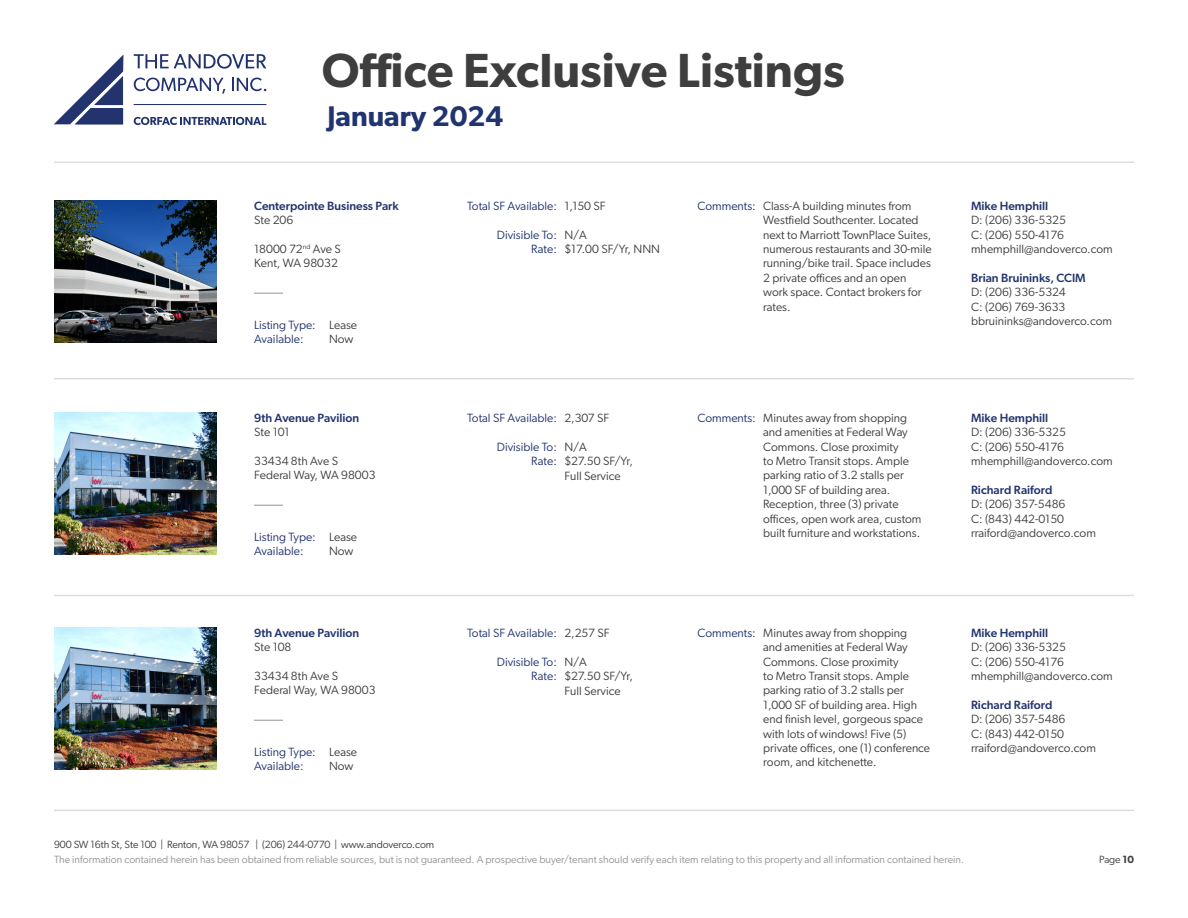
<style>
.page{position:relative;width:1188px;height:918px;background:#fff}
.page>*{position:absolute;margin:0;border:0;box-sizing:border-box;transform-origin:0 0}
.t1{font:600 48px "Gibson";color:#3e3e3f}
.t2{font:600 28.5px "Gibson";color:#22346e}
.t3{font:12px/14.4px "Gibson";color:#3e3e3f}
.t4{font:12px "Gibson";color:#22346e}
.t5{font:500 12px "Gibson";color:#22346e}
.t6{font:10.5px "Gibson";color:#939598}
.t7{font:10.5px "Gibson";letter-spacing:-.01em;color:#3e3e3f}
.s1{font-weight:600}
</style>
<div class="page">
<svg style="left:54px;top:55px;width:69px;height:70px"></svg>
<svg style="left:134px;top:54px;width:132px;height:15px"></svg>
<hr style="left:134px;top:104px;width:132px;height:1px;background:#22336d">
<svg style="left:134px;top:117px;width:132px;height:8px"></svg>
<svg style="left:134px;top:78px;width:91px;height:16px"></svg>
<svg style="left:232px;top:78px;width:34px;height:13px"></svg>
<hr style="left:54px;top:162px;width:1080px;height:1px;background:#dcdddf">
<hr style="left:54px;top:378px;width:1080px;height:1px;background:#dcdddf">
<hr style="left:54px;top:810px;width:1080px;height:1px;background:#dcdddf">
<hr style="left:54px;top:595px;width:1080px;height:1px;background:#dcdddf">
<img style="left:54px;top:627px;width:162px;height:143px">
<svg style="left:254px;top:720px;width:29px;height:1px"></svg>
<img style="left:54px;top:412px;width:162px;height:143px">
<svg style="left:254px;top:505px;width:29px;height:1px"></svg>
<img style="left:54px;top:200px;width:162px;height:143px">
<svg style="left:254px;top:293px;width:29px;height:1px"></svg>
<h1 class="t1" style="left:322px;top:42px;width:525px">Office Exclusive Listings</h1>
<h2 class="t2" style="left:327px;top:100px;width:177px">January 2024</h2>
<p class="t5" style="left:254px;top:198px;width:146px">Centerpointe Business Park</p>
<p class="t3" style="left:254px;top:213px;width:41px">Ste 206</p>
<p class="t3" style="left:254px;top:241px;width:88px">18000 72<sup>nd</sup> Ave S</p>
<p class="t3" style="left:254px;top:256px;width:85px">Kent, WA 98032</p>
<p class="t4" style="left:254px;top:317px;width:63px">Listing Type:</p>
<p class="t4" style="left:254px;top:332px;width:51px">Available:</p>
<p class="t3" style="left:329px;top:317px;width:30px">Lease</p>
<p class="t3" style="left:329px;top:331px;width:26px">Now</p>
<p class="t5" style="left:254px;top:410px;width:107px">9th Avenue Pavilion</p>
<p class="t3" style="left:254px;top:425px;width:37px">Ste 101</p>
<p class="t3" style="left:254px;top:453px;width:85px">33434 8th Ave S</p>
<p class="t3" style="left:254px;top:468px;width:123px">Federal Way, WA 98003</p>
<p class="t4" style="left:254px;top:529px;width:63px">Listing Type:</p>
<p class="t4" style="left:254px;top:544px;width:51px">Available:</p>
<p class="t3" style="left:329px;top:529px;width:30px">Lease</p>
<p class="t3" style="left:329px;top:544px;width:26px">Now</p>
<p class="t5" style="left:254px;top:625px;width:107px">9th Avenue Pavilion</p>
<p class="t3" style="left:254px;top:640px;width:39px">Ste 108</p>
<p class="t3" style="left:254px;top:669px;width:85px">33434 8th Ave S</p>
<p class="t3" style="left:254px;top:683px;width:123px">Federal Way, WA 98003</p>
<p class="t4" style="left:254px;top:744px;width:63px">Listing Type:</p>
<p class="t4" style="left:254px;top:759px;width:51px">Available:</p>
<p class="t3" style="left:329px;top:744px;width:30px">Lease</p>
<p class="t3" style="left:329px;top:759px;width:26px">Now</p>
<p class="t7" style="left:54px;top:838px;width:382px">900 SW 16th St, Ste 100 | Renton, WA 98057 | (206) 244-0770 | www.andoverco.com</p>
<p class="t4" style="left:467px;top:199px;width:91px">Total SF Available:</p>
<p class="t4" style="left:497px;top:227px;width:62px">Divisible To:</p>
<p class="t4" style="left:531px;top:242px;width:27px">Rate:</p>
<p class="t3" style="left:564px;top:199px;width:43px">1,150 SF</p>
<p class="t3" style="left:564px;top:227px;width:24px">N/A</p>
<p class="t3" style="left:564px;top:242px;width:97px">$17.00 SF/Yr, NNN</p>
<p class="t4" style="left:467px;top:411px;width:91px">Total SF Available:</p>
<p class="t4" style="left:497px;top:439px;width:62px">Divisible To:</p>
<p class="t4" style="left:531px;top:454px;width:27px">Rate:</p>
<p class="t3" style="left:564px;top:411px;width:47px">2,307 SF</p>
<p class="t3" style="left:564px;top:439px;width:24px">N/A</p>
<p class="t3" style="left:564px;top:454px;width:70px">$27.50 SF/Yr,</p>
<p class="t3" style="left:564px;top:468px;width:58px">Full Service</p>
<p class="t4" style="left:467px;top:626px;width:91px">Total SF Available:</p>
<p class="t4" style="left:497px;top:655px;width:62px">Divisible To:</p>
<p class="t4" style="left:531px;top:669px;width:27px">Rate:</p>
<p class="t3" style="left:564px;top:626px;width:47px">2,257 SF</p>
<p class="t3" style="left:564px;top:654px;width:24px">N/A</p>
<p class="t3" style="left:564px;top:669px;width:70px">$27.50 SF/Yr,</p>
<p class="t3" style="left:564px;top:683px;width:58px">Full Service</p>
<p class="t4" style="left:698px;top:198px;width:60px">Comments:</p>
<p class="t3" style="left:763px;top:198px;width:170px">Class-A building minutes from<br>Westfield Southcenter. Located next to Marriott TownPlace Suites, numerous restaurants and 30-mile running/bike trail. Space includes<br>2 private offices and an open work space. Contact brokers for rates.</p>
<p class="t5" style="left:971px;top:198px;width:79px">Mike Hemphill</p>
<p class="t3" style="left:971px;top:213px;width:96px">D: (206) 336-5325</p>
<p class="t3" style="left:971px;top:227px;width:94px">C: (206) 550-4176</p>
<p class="t3" style="left:971px;top:241px;width:143px">mhemphill@andoverco.com</p>
<p class="t5" style="left:971px;top:270px;width:116px">Brian Bruininks, CCIM</p>
<p class="t3" style="left:971px;top:285px;width:96px">D: (206) 336-5324</p>
<p class="t3" style="left:971px;top:299px;width:96px">C: (206) 769-3633</p>
<p class="t3" style="left:971px;top:313px;width:143px">bbruininks@andoverco.com</p>
<p class="t4" style="left:698px;top:410px;width:60px">Comments:</p>
<p class="t3" style="left:763px;top:410px;width:160px">Minutes away from shopping and amenities at Federal Way<br>Commons. Close proximity<br>to Metro Transit stops. Ample parking ratio of 3.2 stalls per<br>1,000 SF of building area.<br>Reception, three (3) private offices, open work area, custom built furniture and workstations.</p>
<p class="t5" style="left:971px;top:410px;width:79px">Mike Hemphill</p>
<p class="t3" style="left:971px;top:425px;width:96px">D: (206) 336-5325</p>
<p class="t3" style="left:971px;top:439px;width:94px">C: (206) 550-4176</p>
<p class="t3" style="left:971px;top:453px;width:143px">mhemphill@andoverco.com</p>
<p class="t5" style="left:971px;top:482px;width:83px">Richard Raiford</p>
<p class="t3" style="left:971px;top:497px;width:96px">D: (206) 357-5486</p>
<p class="t3" style="left:971px;top:511px;width:95px">C: (843) 442-0150</p>
<p class="t3" style="left:971px;top:525px;width:126px">rraiford@andoverco.com</p>
<p class="t4" style="left:698px;top:625px;width:60px">Comments:</p>
<p class="t3" style="left:763px;top:625px;width:169px">Minutes away from shopping<br>and amenities at Federal Way<br>Commons. Close proximity<br>to Metro Transit stops. Ample parking ratio of 3.2 stalls per<br>1,000 SF of building area. High end finish level, gorgeous space with lots of windows! Five (5) private offices, one (1) conference room, and kitchenette.</p>
<p class="t5" style="left:971px;top:625px;width:79px">Mike Hemphill</p>
<p class="t3" style="left:971px;top:640px;width:96px">D: (206) 336-5325</p>
<p class="t3" style="left:971px;top:654px;width:94px">C: (206) 550-4176</p>
<p class="t3" style="left:971px;top:669px;width:143px">mhemphill@andoverco.com</p>
<p class="t5" style="left:971px;top:697px;width:83px">Richard Raiford</p>
<p class="t3" style="left:971px;top:712px;width:96px">D: (206) 357-5486</p>
<p class="t3" style="left:971px;top:726px;width:95px">C: (843) 442-0150</p>
<p class="t3" style="left:971px;top:741px;width:126px">rraiford@andoverco.com</p>
<p class="t6" style="left:54px;top:853px;width:912px">The information contained herein has been obtained from reliable sources, but is not guaranteed. A prospective buyer/tenant should verify each item relating to this property and all information contained herein.</p>
<p class="t7" style="left:1099px;top:853px;width:36px">Page <span class="s1">10</span></p>
</div>
